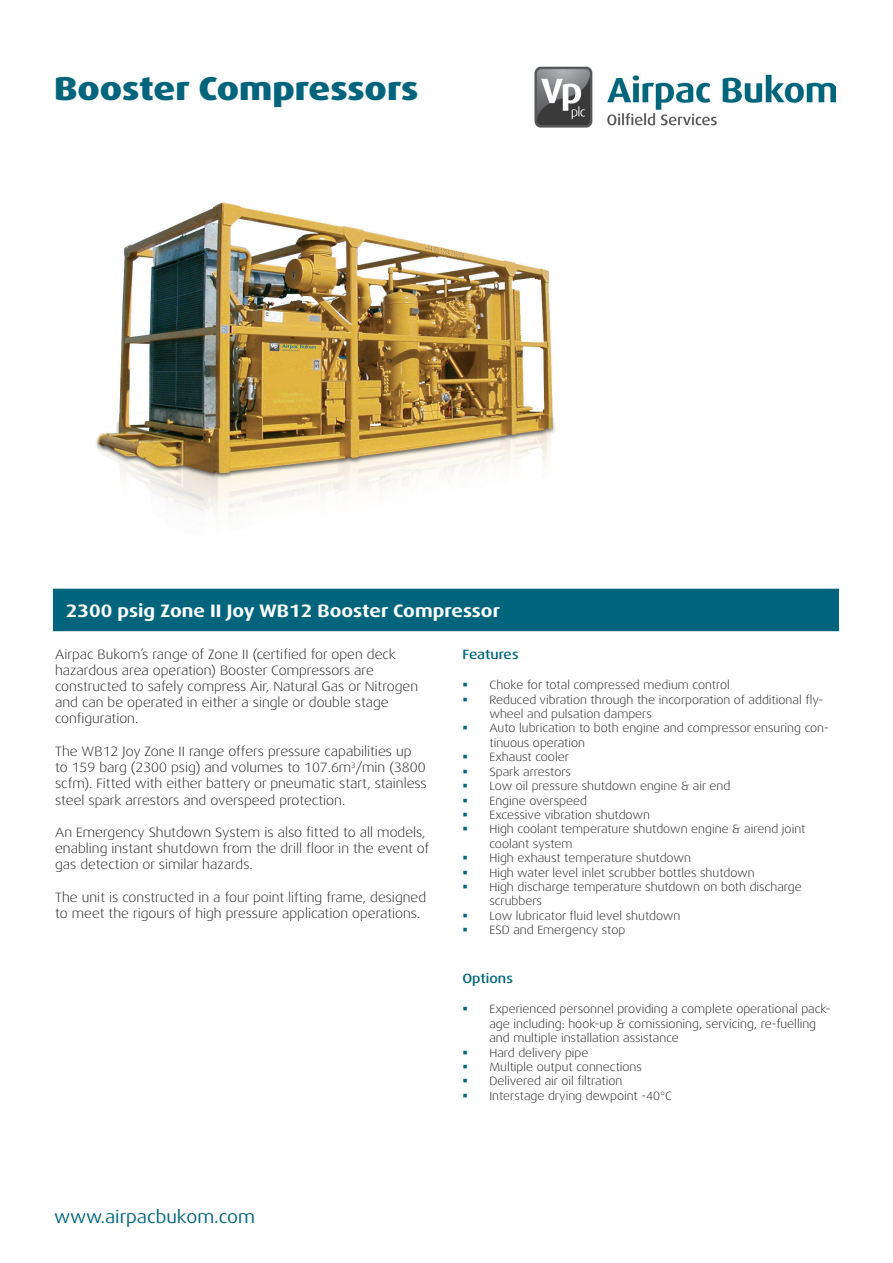
<style>
.page{position:relative;width:893px;height:1263px;background:#fff}
.page>*{position:absolute;margin:0;border:0;box-sizing:border-box;transform-origin:0 0}
.t1{font:800 expanded 33px "Dax OT";color:#00657c}
.t2{font:700 expanded 18px "Dax OT";color:#fcfcfc}
.t3{font:expanded 18px "Dax OT";color:#00657c}
.t4{font:300 expanded 13.5px/16.2px "Dax OT";color:#231f20}
.t5{font:500 expanded 13.5px "Dax OT";color:#00657c}
.t6{font:300 expanded 12px/14.4px "Dax OT";color:#231f20}
</style>
<div class="page">
<img style="left:534px;top:67px;width:301px;height:61px">
<img style="left:96px;top:202px;width:459px;height:312px">
<div style="left:53px;top:589px;width:786px;height:42px;background:#00657c"></div>
<h1 class="t1" style="left:54px;top:67px;width:366px">Booster Compressors</h1>
<h2 class="t2" style="left:66px;top:599px;width:436px">2300 psig Zone II Joy WB12 Booster Compressor</h2>
<p class="t4" style="left:55px;top:646px;width:365px">Airpac Bukom’s range of Zone II (certified for open deck hazardous area operation) Booster Compressors are constructed to safely compress Air, Natural Gas or Nitrogen and can be operated in either a single or double stage configuration.</p>
<p class="t4" style="left:55px;top:743px;width:373px">The WB12 Joy Zone II range offers pressure capabilities up to 159 barg (2300 psig) and volumes to 107.6m<sup>3</sup>/min (3800 scfm). Fitted with either battery or pneumatic start, stainless steel spark arrestors and overspeed protection.</p>
<p class="t4" style="left:55px;top:824px;width:376px">An Emergency Shutdown System is also fitted to all models, enabling instant shutdown from the drill floor in the event of gas detection or similar hazards.</p>
<p class="t4" style="left:55px;top:889px;width:373px">The unit is constructed in a four point lifting frame, designed to meet the rigours of high pressure application operations.</p>
<p class="t5" style="left:462px;top:645px;width:58px">Features</p>
<p class="t6" style="left:489px;top:678px;width:341px">Choke for total compressed medium control<br>Reduced vibration through the incorporation of additional fly&shy;wheel and pulsation dampers<br>Auto lubrication to both engine and compressor ensuring con&shy;tinuous operation<br>Exhaust cooler<br>Spark arrestors<br>Low oil pressure shutdown engine &amp; air end<br>Engine overspeed<br>Excessive vibration shutdown<br>High coolant temperature shutdown engine &amp; airend joint coolant system<br>High exhaust temperature shutdown<br>High water level inlet scrubber bottles shutdown<br>High discharge temperature shutdown on both discharge scrubbers<br>Low lubricator fluid level shutdown<br>ESD and Emergency stop</p>
<p class="t5" style="left:462px;top:969px;width:52px">Options</p>
<p class="t6" style="left:489px;top:1002px;width:343px">Experienced personnel providing a complete operational pack&shy;age including: hook-up &amp; comissioning, servicing, re-fuelling and multiple installation assistance<br>Hard delivery pipe<br>Multiple output connections<br>Delivered air oil filtration<br>Interstage drying dewpoint -40°C</p>
<h2 class="t3" style="left:54px;top:1205px;width:203px">www.airpacbukom.com</h2>
</div>
